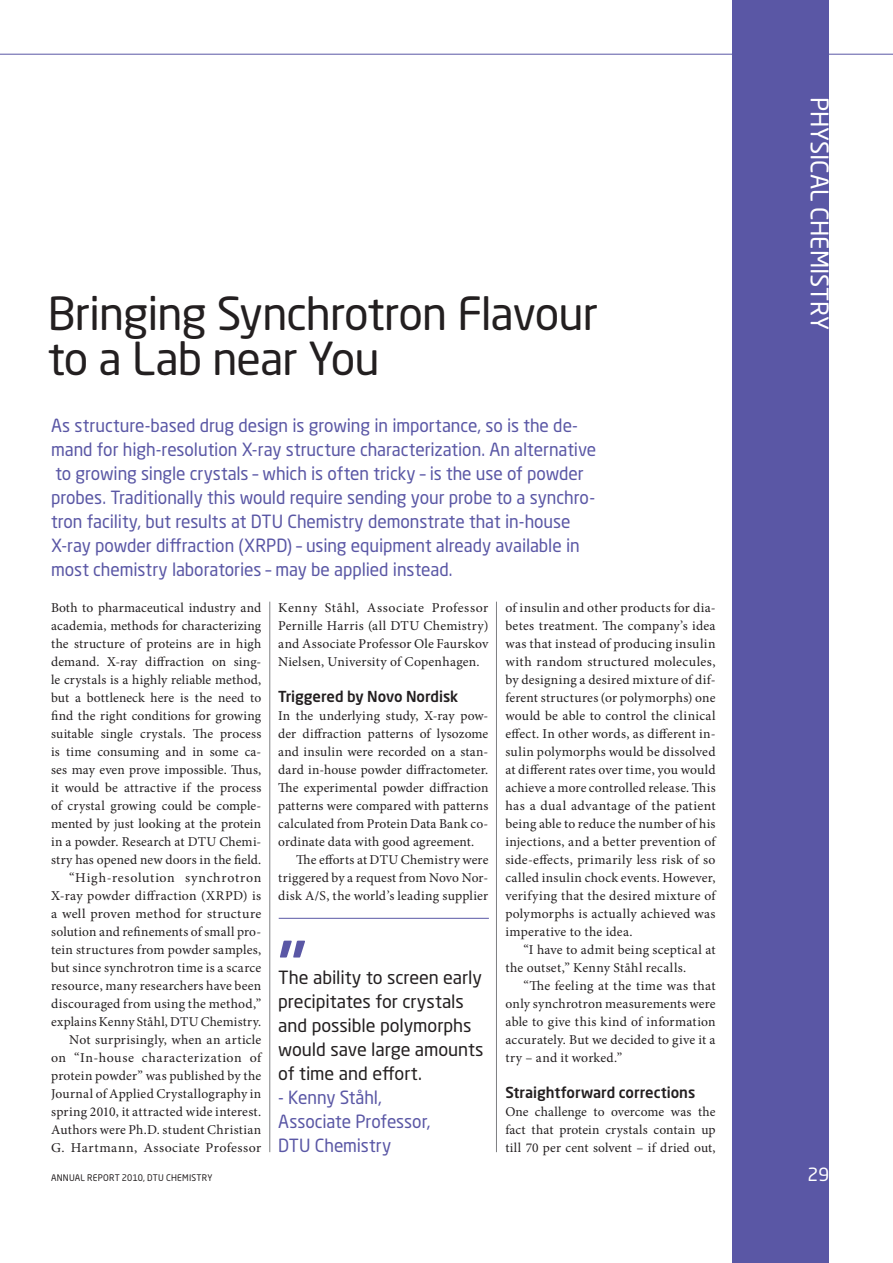
<style>
.page{position:relative;width:893px;height:1263px;background:#fff}
.page>*{position:absolute;margin:0;border:0;box-sizing:border-box;transform-origin:0 0}
.t1{font:500 69px "Neo Sans";color:#5a57a5;scale:.96 1}
.t2{font:45px/45px "Neo Sans Std";letter-spacing:-.025em;color:#231f20}
.t3{font:24px "Neo Sans Std";letter-spacing:-.005em;color:#fff}
.t4{font:18px/24px "Neo Sans Std";letter-spacing:-.005em;color:#5a57a5;scale:.96 1}
.t5{font:18px/24px "Neo Sans Std";letter-spacing:-.005em;color:#231f20}
.t6{font:18px "Neo Sans Std";color:#fff}
.t7{font:500 15px "Neo Sans";letter-spacing:-.005em;color:#231f20}
.t8{font:13.5px/18px "Minion Pro";letter-spacing:.015em;color:#231f20;text-align:justify}
.t9{font:9px "Neo Sans Std";letter-spacing:.025em;color:#231f20;scale:.96 1}
</style>
<div class="page">
<div style="left:733px;top:0;width:96px;height:1263px;background:#5a57a5"></div>
<hr style="left:279px;top:918px;width:210px;height:1px;background:#5a57a5">
<hr style="left:270px;top:602px;width:1px;height:550px;background:#7e8083">
<hr style="left:496px;top:602px;width:1px;height:550px;background:#7e8083">
<hr style="left:0;top:54px;width:893px;height:1px;background:#5a57a5">
<h2 class="t2" style="left:48px;top:291px;width:552px">Bringing Synchrotron Flavour to a Lab near You</h2>
<p class="t4" style="left:51px;top:413px;width:569px">As structure-based drug design is growing in importance, so is the de&shy;mand for high-resolution X-ray structure characterization. An alternative to growing single crystals – which is often tricky – is the use of powder probes. Traditionally this would require sending your probe to a synchro&shy;tron facility, but results at DTU Chemistry demonstrate that in-house X-ray powder diffraction (XRPD) – using equipment already available in most chemistry laboratories – may be applied instead.</p>
<p class="t8" style="left:505px;top:599px;width:212px">of insulin and other products for dia&shy;betes treatment. The company’s idea was that instead of producing insulin with random structured molecules, by designing a desired mixture of dif&shy;ferent structures (or polymorphs) one would be able to control the clinical effect. In other words, as different in&shy;sulin polymorphs would be dissolved at different rates over time, you would achieve a more controlled release. This has a dual advantage of the patient being able to reduce the number of his injections, and a better prevention of side-effects, primarily less risk of so called insulin chock events. However, verifying that the desired mixture of polymorphs is actually achieved was imperative to the idea.</p>
<p class="t8" style="left:505px;top:941px;width:212px;text-indent:18px">“I have to admit being sceptical at the outset,” Kenny Ståhl recalls.</p>
<p class="t8" style="left:505px;top:977px;width:212px;text-indent:18px">“The feeling at the time was that only synchrotron measurements were able to give this kind of information accurately. But we decided to give it a try – and it worked.”</p>
<p class="t7" style="left:505px;top:1083px;width:191px">Straightforward corrections</p>
<p class="t8" style="left:505px;top:1103px;width:212px">One challenge to overcome was the fact that protein crystals contain up till 70 per cent solvent – if dried out,</p>
<p class="t8" style="left:51px;top:599px;width:212px;text-align:right">Both to pharmaceutical industry and academia, methods for characterizing the structure of proteins are in high demand. X-ray diffraction on sing&shy;le crystals is a highly reliable method, but a bottleneck here is the need to find the right conditions for growing suitable single crystals. The process is time consuming and in some ca&shy;ses may even prove impossible. Thus, it would be attractive if the process of crystal growing could be comple&shy;mented by just looking at the protein in a powder. Research at DTU Chemi&shy;stry has opened new doors in the field. “High-resolution synchrotron X-ray powder diffraction (XRPD) is a well proven method for structure solution and refinements of small pro&shy;tein structures from powder samples, but since synchrotron time is a scarce resource, many researchers have been discouraged from using the method,” explains Kenny Ståhl, DTU Chemistry.<br>Not surprisingly, when an article on “In-house characterization of protein powder” was published by the Journal of Applied Crystallography in spring 2010, it attracted wide interest.<br>Authors were Ph.D. student Christian G. Hartmann, Associate Professor</p>
<p class="t8" style="left:278px;top:599px;width:212px">Kenny Ståhl, Associate Professor Pernille Harris (all DTU Chemistry) and Associate Professor Ole Faurskov Nielsen, University of Copenhagen.</p>
<p class="t7" style="left:278px;top:687px;width:182px">Triggered by Novo Nordisk</p>
<p class="t8" style="left:278px;top:707px;width:212px">In the underlying study, X-ray pow&shy;der diffraction patterns of lysozome and insulin were recorded on a stan&shy;dard in-house powder diffractometer.<br>The experimental powder diffraction patterns were compared with patterns calculated from Protein Data Bank co&shy;ordinate data with good agreement.</p>
<p class="t8" style="left:278px;top:851px;width:212px;text-indent:18px">The efforts at DTU Chemistry were triggered by a request from Novo Nor&shy;disk A/S, the world’s leading supplier</p>
<h1 class="t1" style="left:279px;top:924px;width:30px">”</h1>
<h3 class="t5" style="left:278px;top:965px;width:207px">The ability to screen early precipitates for crystals and possible polymorphs would save large amounts of time and effort.</h3>
<h3 class="t4" style="left:278px;top:1085px;width:160px">- Kenny Ståhl,<br>Associate Professor,<br>DTU Chemistry</h3>
<p class="t9" style="left:51px;top:1172px;width:170px">ANNUAL REPORT 2010, DTU CHEMISTRY</p>
<h3 class="t3" style="left:834px;top:97px;width:234px;rotate:90deg">PHYSICAL CHEMISTRY</h3>
<h3 class="t6" style="left:808px;top:1163px;width:23px">29</h3>
</div>
